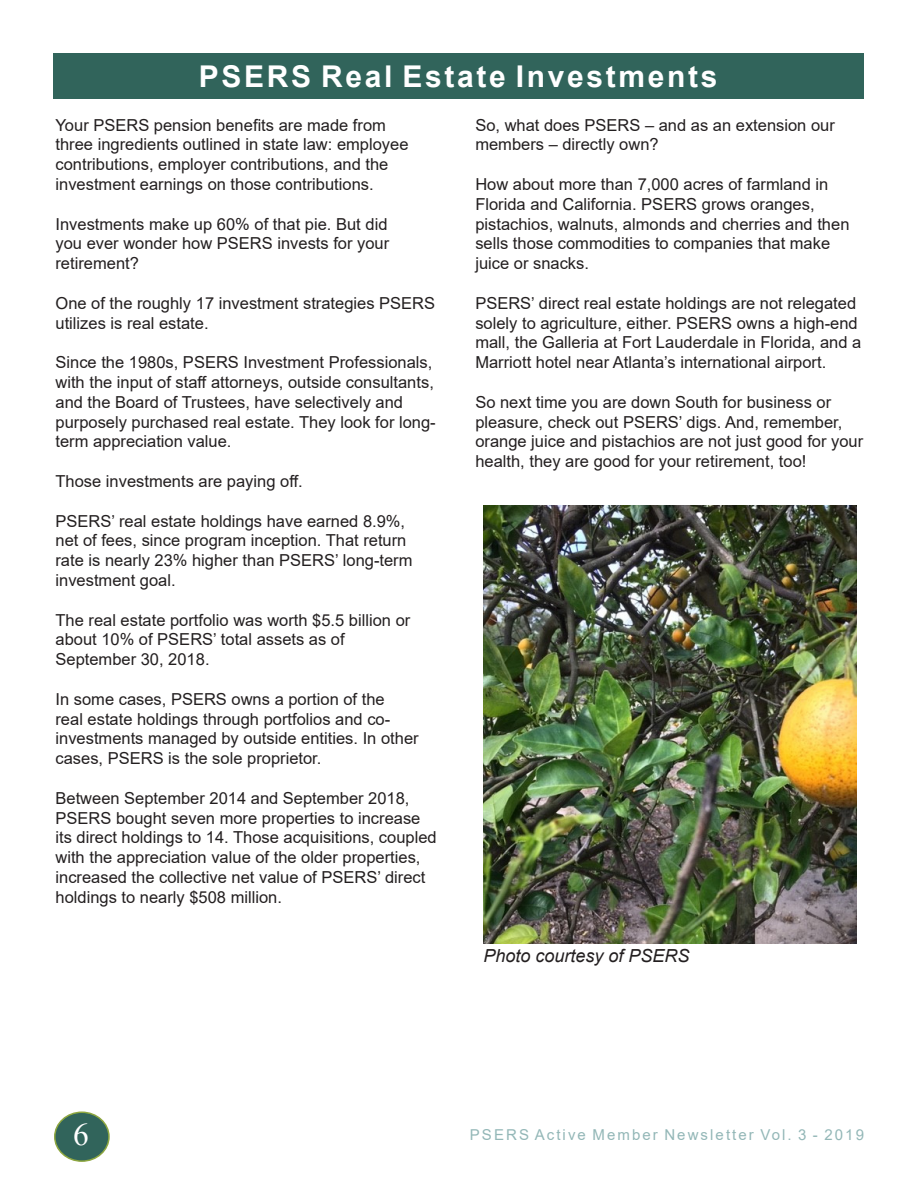
<style>
.page{position:relative;width:918px;height:1188px;background:#fff}
.page>*{position:absolute;margin:0;border:0;box-sizing:border-box;transform-origin:0 0}
.t1{font:31.5px "Times New Roman";color:#fff}
.t2{font:700 30px "Arial";letter-spacing:.09em;color:#fff}
.t3{font:italic 18px "Arial";color:#231f20}
.t4{font:16.5px/19.8px "Arial";color:#231f20}
.t5{font:15px "Arial";letter-spacing:.14em;color:#93b7b7}
</style>
<div class="page">
<div style="left:55px;top:1112px;width:54px;height:49px;background:#31645b;border-radius:50%"></div>
<div style="left:54px;top:1112px;width:56px;height:50px;border:2px solid #8ea740;border-radius:50%"></div>
<div style="left:53px;top:53px;width:810px;height:45px;background:#31645b"></div>
<img style="left:484px;top:505px;width:373px;height:438px">
<h2 class="t2" style="left:199px;top:55px;width:520px">PSERS Real Estate Investments</h2>
<p class="t4" style="left:56px;top:115px;width:355px">Your PSERS pension benefits are made from three ingredients outlined in state law: employee contributions, employer contributions, and the investment earnings on those contributions.</p>
<p class="t4" style="left:56px;top:214px;width:335px;text-align:justify">Investments make up 60% of that pie. But did you ever wonder how PSERS invests for your retirement?</p>
<p class="t4" style="left:56px;top:293px;width:381px">One of the roughly 17 investment strategies PSERS utilizes is real estate.</p>
<p class="t4" style="left:56px;top:352px;width:382px">Since the 1980s, PSERS Investment Professionals, with the input of staff attorneys, outside consultants, and the Board of Trustees, have selectively and purposely purchased real estate. They look for long&shy;term appreciation value.</p>
<p class="t4" style="left:56px;top:471px;width:249px">Those investments are paying off.</p>
<p class="t4" style="left:56px;top:511px;width:359px">PSERS’ real estate holdings have earned 8.9%, net of fees, since program inception. That return rate is nearly 23% higher than PSERS’ long-term investment goal.</p>
<p class="t4" style="left:56px;top:610px;width:356px">The real estate portfolio was worth $5.5 billion or about 10% of PSERS’ total assets as of<br>September 30, 2018.</p>
<p class="t4" style="left:56px;top:689px;width:365px">In some cases, PSERS owns a portion of the<br>real estate holdings through portfolios and co&shy;investments managed by outside entities. In other cases, PSERS is the sole proprietor.</p>
<p class="t4" style="left:56px;top:788px;width:383px">Between September 2014 and September 2018, PSERS bought seven more properties to increase its direct holdings to 14. Those acquisitions, coupled with the appreciation value of the older properties, increased the collective net value of PSERS’ direct holdings to nearly $508 million.</p>
<p class="t4" style="left:475px;top:115px;width:361px">So, what does PSERS – and as an extension our members – directly own?</p>
<p class="t4" style="left:475px;top:174px;width:376px">How about more than 7,000 acres of farmland in Florida and California. PSERS grows oranges, pistachios, walnuts, almonds and cherries and then sells those commodities to companies that make juice or snacks.</p>
<p class="t4" style="left:475px;top:293px;width:388px">PSERS’ direct real estate holdings are not relegated solely to agriculture, either. PSERS owns a high-end mall, the Galleria at Fort Lauderdale in Florida, and a Marriott hotel near Atlanta’s international airport.</p>
<p class="t4" style="left:475px;top:392px;width:389px">So next time you are down South for business or pleasure, check out PSERS’ digs. And, remember, orange juice and pistachios are not just good for your health, they are good for your retirement, too!</p>
<p class="t3" style="left:484px;top:944px;width:208px">Photo courtesy of PSERS</p>
<h1 class="t1" style="left:73px;top:1113px;width:17px">6</h1>
<p class="t5" style="left:470px;top:1125px;width:396px">PSERS Active Member Newsletter Vol. 3 - 2019</p>
</div>
